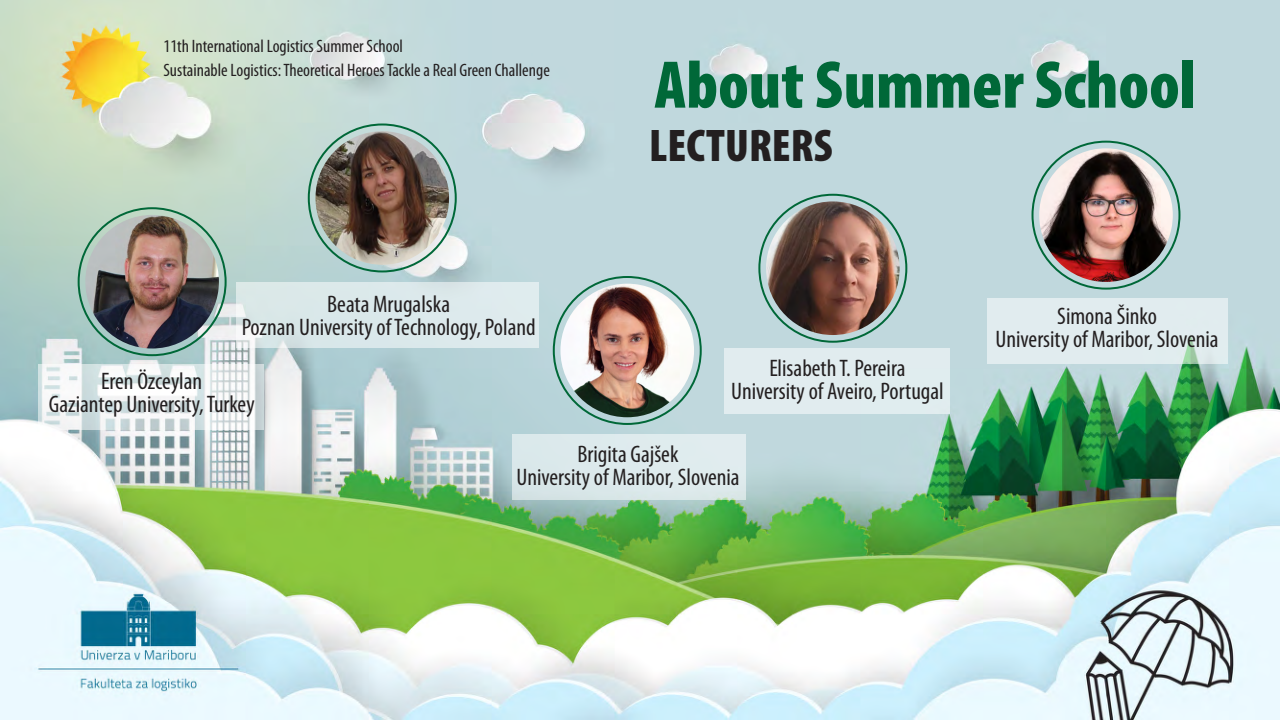
<style>
.page{position:relative;width:1280px;height:720px;background:#fff}
.page>*{position:absolute;margin:0;border:0;box-sizing:border-box;transform-origin:0 0}
.t1{font:900 condensed 68px "Myriad Pro";color:#006838}
.t2{font:900 condensed 46px "Myriad Pro";color:#231f20}
.t3{font:condensed 24px/23px "Myriad Pro";color:#231f20;text-align:center}
.t4{font:condensed 18px/24px "Myriad Pro";color:#231f20}
</style>
<div class="page">
<img style="left:0;top:0;width:1280px;height:720px">
<img style="left:1039px;top:148px;width:134px;height:134px;border-radius:67px">
<img style="left:85px;top:215px;width:134px;height:134px;border-radius:67px">
<img style="left:766px;top:201px;width:134px;height:134px;border-radius:67px">
<img style="left:315px;top:131px;width:134px;height:134px;border-radius:67px">
<img style="left:560px;top:284px;width:134px;height:133px;border-radius:67px">
<svg style="left:38px;top:364px;width:226px;height:66px"></svg>
<div style="left:237px;top:282px;width:302px;height:66px;background:#dbe9eb"></div>
<div style="left:513px;top:434px;width:233px;height:66px;background:#ddeaec"></div>
<div style="left:724px;top:348px;width:226px;height:66px;background:#e1ecef"></div>
<div style="left:987px;top:298px;width:240px;height:66px;background:#e1ecef"></div>
<p class="t4" style="left:163px;top:34px;width:388px">11th International Logistics Summer School<br>Sustainable Logistics: Theoretical Heroes Tackle a Real Green Challenge</p>
<h1 class="t1" style="left:654px;top:41px;width:543px">About Summer School</h1>
<h2 class="t2" style="left:649px;top:117px;width:185px">LECTURERS</h2>
<p class="t3" style="left:242px;top:292px;width:296px">Beata Mrugalska<br>Poznan University of Technology, Poland</p>
<p class="t3" style="left:49px;top:370px;width:207px">Eren Özceylan<br>Gaziantep University, Turkey</p>
<p class="t3" style="left:516px;top:442px;width:225px">Brigita Gajšek<br>University of Maribor, Slovenia</p>
<p class="t3" style="left:731px;top:356px;width:214px">Elisabeth T. Pereira<br>University of Aveiro, Portugal</p>
<p class="t3" style="left:996px;top:305px;width:225px">Simona Šinko<br>University of Maribor, Slovenia</p>
</div>
